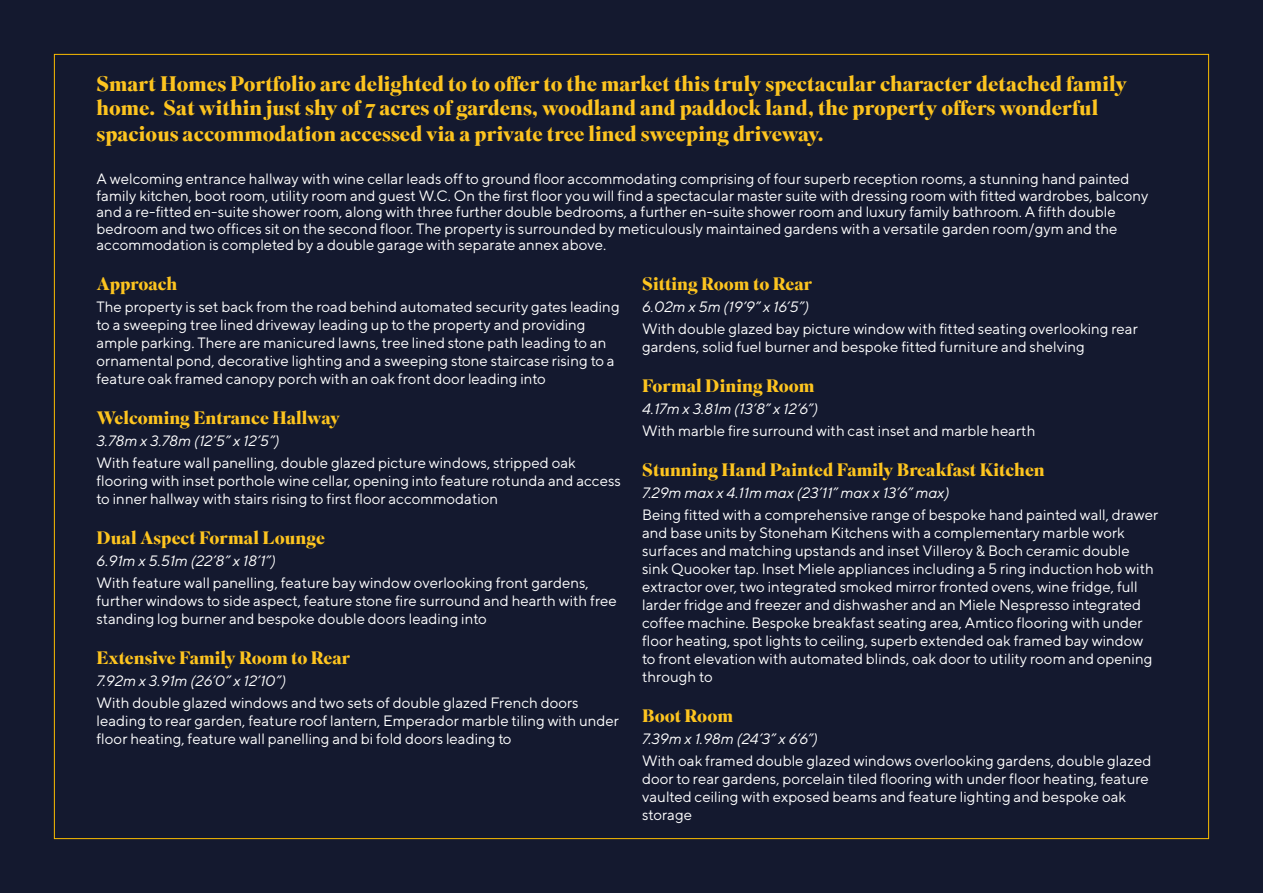
<style>
.page{position:relative;width:1263px;height:893px;background:#14192f}
.page>*{position:absolute;margin:0;border:0;box-sizing:border-box;transform-origin:0 0}
.t1{font:700 21px/24.8px "Superior Title";color:#fdc41f}
.t2{font:700 18px "Superior Title";color:#fdc41f}
.t3{font:15px/18px "TT Norms";color:#fff}
.t4{font:italic 15px "TT Norms";color:#fff}
</style>
<div class="page">
<p class="t1" style="left:97px;top:72px;width:1032px">Smart Homes Portfolio are delighted to to offer to the market this truly spectacular character detached family home. Sat within just shy of 7 acres of gardens, woodland and paddock land, the property offers wonderful spacious accommodation accessed via a private tree lined sweeping driveway.</p>
<p class="t3" style="left:97px;top:170px;width:1053px;line-height:16.5px">A welcoming entrance hallway with wine cellar leads off to ground floor accommodating comprising of four superb reception rooms, a stunning hand painted family kitchen, boot room, utility room and guest W.C. On the first floor you will find a spectacular master suite with dressing room with fitted wardrobes, balcony and a re-fitted en-suite shower room, along with three further double bedrooms, a further en-suite shower room and luxury family bathroom. A fifth double bedroom and two offices sit on the second floor. The property is surrounded by meticulously maintained gardens with a versatile garden room/gym and the accommodation is completed by a double garage with separate annex above.</p>
<p class="t2" style="left:97px;top:272px;width:82px">Approach</p>
<p class="t3" style="left:97px;top:297px;width:525px">The property is set back from the road behind automated security gates leading to a sweeping tree lined driveway leading up to the property and providing ample parking. There are manicured lawns, tree lined stone path leading to an ornamental pond, decorative lighting and a sweeping stone staircase rising to a feature oak framed canopy porch with an oak front door leading into</p>
<p class="t2" style="left:97px;top:406px;width:245px">Welcoming Entrance Hallway</p>
<p class="t4" style="left:97px;top:431px;width:184px">3.78m x 3.78m (12’5” x 12’5”)</p>
<p class="t3" style="left:97px;top:453px;width:526px">With feature wall panelling, double glazed picture windows, stripped oak flooring with inset porthole wine cellar, opening into feature rotunda and access to inner hallway with stairs rising to first floor accommodation</p>
<p class="t2" style="left:97px;top:526px;width:230px">Dual Aspect Formal Lounge</p>
<p class="t4" style="left:97px;top:551px;width:181px">6.91m x 5.51m (22’8” x 18’1”)</p>
<p class="t3" style="left:97px;top:573px;width:522px">With feature wall panelling, feature bay window overlooking front gardens, further windows to side aspect, feature stone fire surround and hearth with free standing log burner and bespoke double doors leading into</p>
<p class="t2" style="left:97px;top:646px;width:255px">Extensive Family Room to Rear</p>
<p class="t4" style="left:97px;top:671px;width:191px">7.92m x 3.91m (26’0” x 12’10”)</p>
<p class="t3" style="left:97px;top:694px;width:524px">With double glazed windows and two sets of double glazed French doors leading to rear garden, feature roof lantern, Emperador marble tiling with under floor heating, feature wall panelling and bi fold doors leading to</p>
<p class="t2" style="left:642px;top:272px;width:172px">Sitting Room to Rear</p>
<p class="t4" style="left:642px;top:297px;width:168px">6.02m x 5m (19’9” x 16’5”)</p>
<p class="t3" style="left:642px;top:320px;width:497px">With double glazed bay picture window with fitted seating overlooking rear gardens, solid fuel burner and bespoke fitted furniture and shelving</p>
<p class="t2" style="left:642px;top:374px;width:174px">Formal Dining Room</p>
<p class="t4" style="left:642px;top:399px;width:177px">4.17m x 3.81m (13’8” x 12’6”)</p>
<p class="t3" style="left:642px;top:422px;width:395px">With marble fire surround with cast inset and marble hearth</p>
<p class="t2" style="left:642px;top:458px;width:404px">Stunning Hand Painted Family Breakfast Kitchen</p>
<p class="t4" style="left:642px;top:484px;width:309px">7.29m max x 4.11m max (23’11” max x 13’6” max)</p>
<p class="t3" style="left:642px;top:506px;width:518px">Being fitted with a comprehensive range of bespoke hand painted wall, drawer and base units by Stoneham Kitchens with a complementary marble work surfaces and matching upstands and inset Villeroy &amp; Boch ceramic double sink Quooker tap. Inset Miele appliances including a 5 ring induction hob with extractor over, two integrated smoked mirror fronted ovens, wine fridge, full larder fridge and freezer and dishwasher and an Miele Nespresso integrated coffee machine. Bespoke breakfast seating area, Amtico flooring with under floor heating, spot lights to ceiling, superb extended oak framed bay window to front elevation with automated blinds, oak door to utility room and opening through to</p>
<p class="t2" style="left:642px;top:704px;width:93px">Boot Room</p>
<p class="t4" style="left:642px;top:730px;width:177px">7.39m x 1.98m (24’3” x 6’6”)</p>
<p class="t3" style="left:642px;top:752px;width:511px">With oak framed double glazed windows overlooking gardens, double glazed door to rear gardens, porcelain tiled flooring with under floor heating, feature vaulted ceiling with exposed beams and feature lighting and bespoke oak storage</p>
</div>
